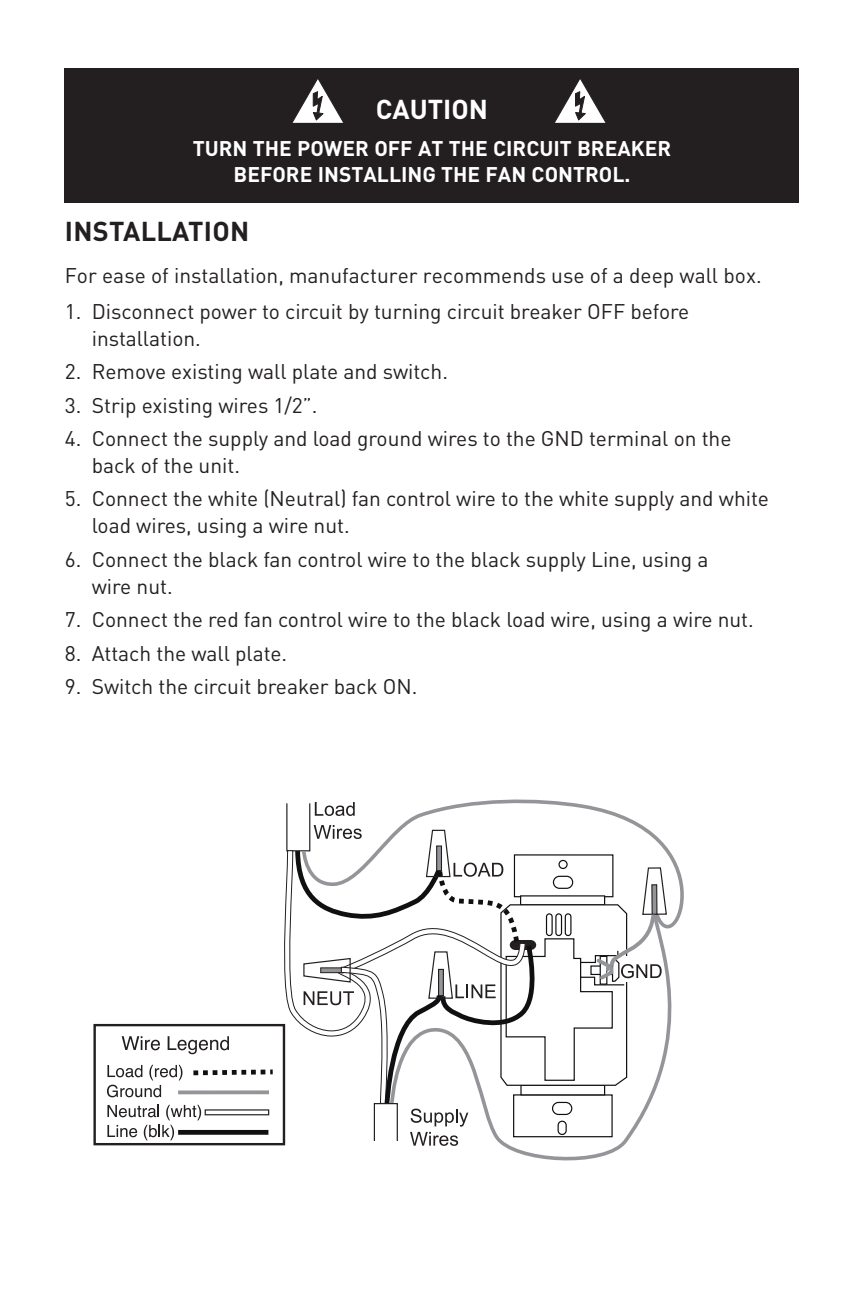
<style>
.page{position:relative;width:864px;height:1296px;background:#fff}
.page>*{position:absolute;margin:0;border:0;box-sizing:border-box;transform-origin:0 0}
.t1{font:700 27px "DINOT";letter-spacing:.01em;color:#231f20}
.t2{font:700 27px "DINOT";color:#fff}
.t3{font:21px/27px "DINOT";color:#231f20}
.t4{font:700 21px/25.2px "DINOT";color:#fff}
</style>
<div class="page">
<svg style="left:504px;top:969px;width:168px;height:191px"></svg>
<svg style="left:486px;top:799px;width:198px;height:170px"></svg>
<svg style="left:107px;top:801px;width:561px;height:345px"></svg>
<div style="left:65px;top:68px;width:734px;height:135px;background:#231f20"></div>
<svg style="left:555px;top:79px;width:51px;height:44px"></svg>
<svg style="left:292px;top:79px;width:51px;height:44px"></svg>
<p class="t2" style="left:376px;top:91px;width:109px">CAUTI ON</p>
<p class="t4" style="left:193px;top:135px;width:195px">TURN THE POWER OFF</p>
<p class="t4" style="left:234px;top:135px;width:439px;text-indent:184px">AT THE CIRCUIT BREAKER<br>BEFORE INSTALLING THE FAN CONTROL.</p>
<p class="t1" style="left:65px;top:213px;width:186px">I NSTALLATION</p>
<p class="t3" style="left:65px;top:261px;width:698px">For ease of installation, manufacturer recommends use of a deep wall box.</p>
<p class="t3" style="left:92px;top:297px;width:599px;text-indent:-27px">1. Disconnect power to circuit by turning circuit breaker OFF before installation.</p>
<p class="t3" style="left:65px;top:357px;width:385px">2. Remove existing wall plate and switch.</p>
<p class="t3" style="left:65px;top:391px;width:254px">3. Strip existing wires 1/2”.</p>
<p class="t3" style="left:92px;top:424px;width:641px;text-indent:-27px">4. Connect the supply and load ground wires to the GND terminal on the back of the unit.</p>
<p class="t3" style="left:92px;top:485px;width:679px;text-indent:-27px">5. Connect the white (Neutral) fan control wire to the white supply and white load wires, using a wire nut.</p>
<p class="t3" style="left:92px;top:545px;width:618px;text-indent:-27px">6. Connect the black fan control wire to the black supply Line, using a wire nut.</p>
<p class="t3" style="left:65px;top:606px;width:691px">7. Connect the red fan control wire to the black load wire, using a wire nut.</p>
<p class="t3" style="left:65px;top:639px;width:224px">8. Attach the wall plate.</p>
<p class="t3" style="left:65px;top:672px;width:354px">9. Switch the circuit breaker back ON.</p>
</div>
